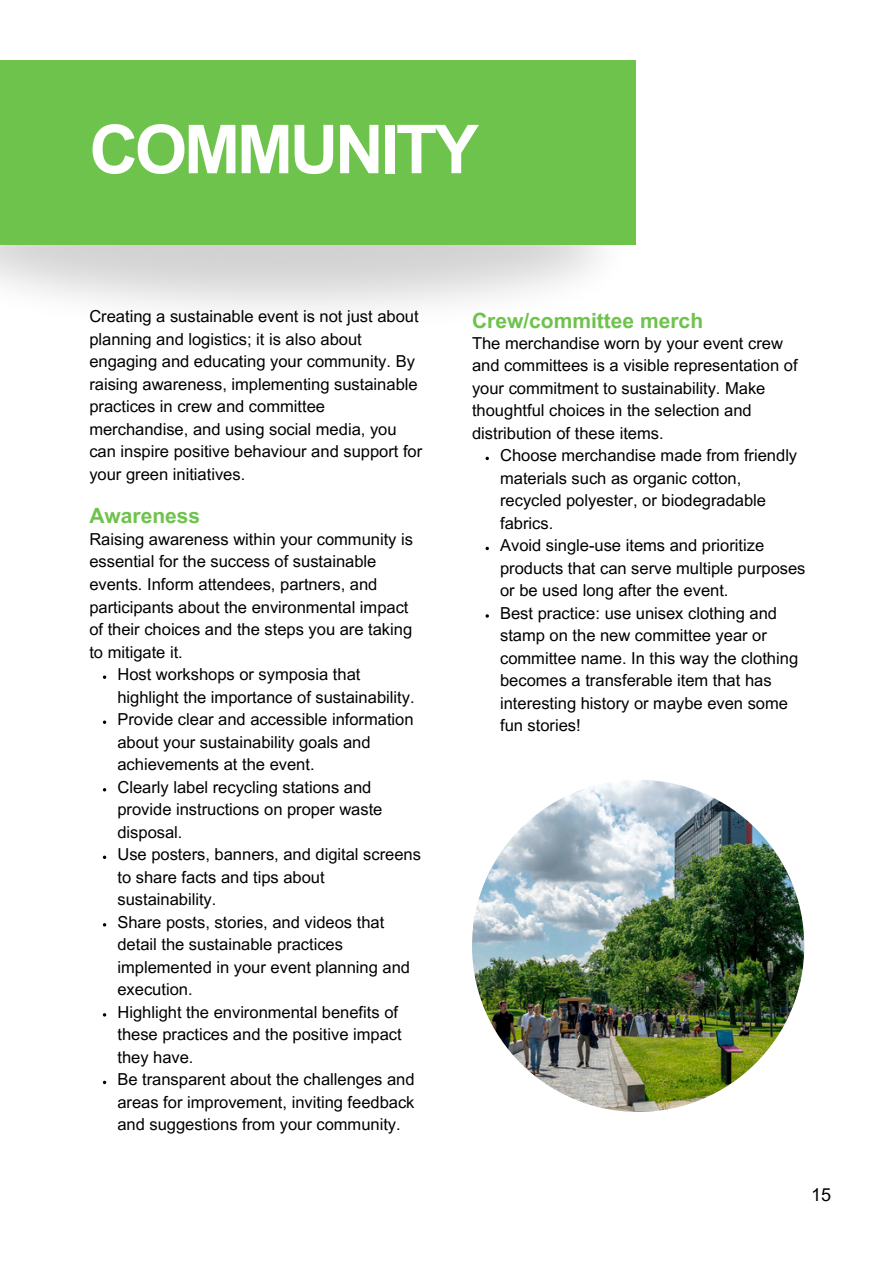
<style>
.page{position:relative;width:894px;height:1264px;background:#fff}
.page>*{position:absolute;margin:0;border:0;box-sizing:border-box;transform-origin:0 0}
.t1{font:700 67.5px "Arial MT Pro";letter-spacing:-.05em;color:#fff}
.t2{font:700 21px "Arial MT Pro";color:#6ec34c}
.t3{font:18px "Arial MT Pro";color:#000}
.t4{font:16.5px/22.5px "Arial MT Pro";color:#000}
</style>
<div class="page">
<img style="left:0;top:151px;width:636px;height:158px">
<div style="left:0;top:60px;width:635px;height:185px;background:#6ec34c"></div>
<img style="left:472px;top:779px;width:332px;height:332px;border-radius:50%">
<svg style="left:485px;top:457px;width:4px;height:3px"></svg>
<svg style="left:485px;top:547px;width:4px;height:3px"></svg>
<svg style="left:103px;top:675px;width:3px;height:4px"></svg>
<svg style="left:103px;top:720px;width:3px;height:4px"></svg>
<svg style="left:103px;top:855px;width:3px;height:4px"></svg>
<p class="t1" style="left:89px;top:124px;width:391px">COMMUNITY</p>
<p class="t4" style="left:89px;top:307px;width:334px">Creating a sustainable event is not just about planning and logistics; it is also about engaging and educating your community. By raising awareness, implementing sustainable practices in crew and committee merchandise, and using social media, you can inspire positive behaviour and support for your green initiatives.</p>
<h2 class="t2" style="left:89px;top:507px;width:112px">Awareness</h2>
<p class="t4" style="left:89px;top:530px;width:325px">Raising awareness within your community is essential for the success of sustainable events. Inform attendees, partners, and participants about the environmental impact of their choices and the steps you are taking to mitigate it.</p>
<p class="t4" style="left:117px;top:665px;width:298px">Host workshops or symposia that highlight the importance of sustainability.</p>
<p class="t4" style="left:117px;top:710px;width:297px">Provide clear and accessible information about your sustainability goals and achievements at the event.</p>
<p class="t4" style="left:117px;top:777px;width:266px">Clearly label recycling stations and provide instructions on proper waste disposal.</p>
<p class="t4" style="left:117px;top:845px;width:305px">Use posters, banners, and digital screens to share facts and tips about sustainability.</p>
<p class="t4" style="left:117px;top:912px;width:294px">Share posts, stories, and videos that detail the sustainable practices implemented in your event planning and execution.</p>
<p class="t4" style="left:117px;top:1002px;width:286px">Highlight the environmental benefits of these practices and the positive impact they have.</p>
<p class="t4" style="left:117px;top:1070px;width:298px;text-align:justify">Be transparent about the challenges and areas for improvement, inviting feedback and suggestions from your community.</p>
<p class="t2" style="left:472px;top:312px;width:232px">Crew/committee merch</p>
<p class="t4" style="left:472px;top:334px;width:327px">The merchandise worn by your event crew and committees is a visible representation of your commitment to sustainability. Make thoughtful choices in the selection and distribution of these items.</p>
<p class="t4" style="left:500px;top:446px;width:298px">Choose merchandise made from friendly materials such as organic cotton, recycled polyester, or biodegradable fabrics.</p>
<p class="t4" style="left:500px;top:536px;width:307px">Avoid single-use items and prioritize products that can serve multiple purposes or be used long after the event.</p>
<h2 class="t4" style="left:500px;top:604px;width:299px">Best practice: use unisex clothing and stamp on the new committee year or committee name. In this way the clothing becomes a transferable item that has interesting history or maybe even some fun stories!</h2>
<p class="t3" style="left:810px;top:1187px;width:22px">15</p>
</div>
